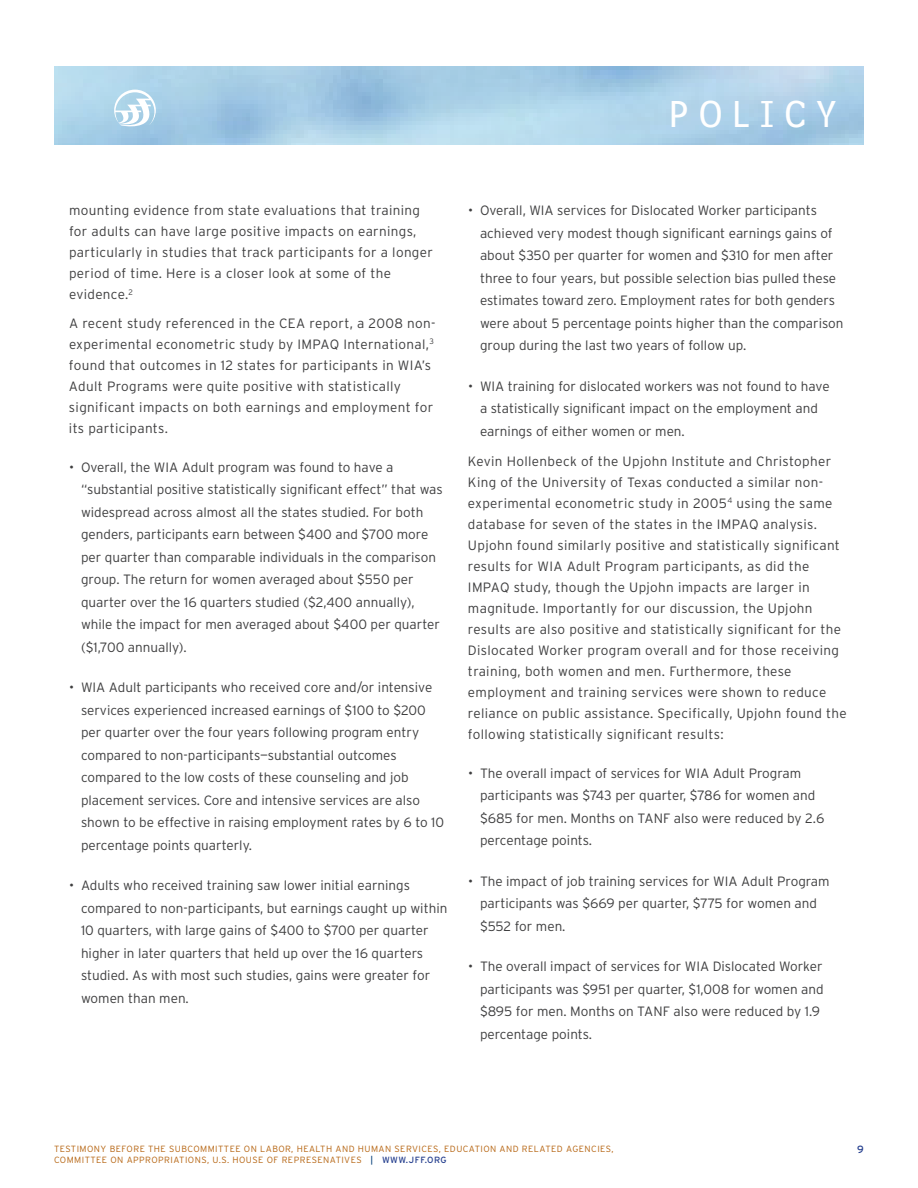
<style>
.page{position:relative;width:918px;height:1188px;background:#fff}
.page>*{position:absolute;margin:0;border:0;box-sizing:border-box;transform-origin:0 0}
.t1{font:39px "Bell Centennial Sub Caption";letter-spacing:.25em;color:#fff}
.bullets1{font:300 13.5px/22.5px "Interstate";color:#3e3e3f}
.copy{font:300 13.5px/21px "Interstate";letter-spacing:.025em;color:#3e3e3f}
.t2{font:10.5px "Interstate";color:#253f8e}
.t3{font:300 9px/10.8px "Interstate";letter-spacing:.05em;color:#b66512}
.s1{font-weight:400;color:#003d78}
.s2{font-weight:400;color:#253f8e}
</style>
<div class="page">
<svg style="left:114px;top:90px;width:42px;height:38px"></svg>
<h1 class="t1" style="left:669px;top:91px;width:169px">POLICY</h1>
<p class="copy" style="left:69px;top:200px;width:366px">mounting evidence from state evaluations that training for adults can have large positive impacts on earnings, particularly in studies that track participants for a longer period of time. Here is a closer look at some of the evidence.<sup>2</sup></p>
<p class="copy" style="left:69px;top:312px;width:368px">A recent study referenced in the CEA report, a 2008 non&shy;experimental econometric study by IMPAQ International,<sup>3 </sup>found that outcomes in 12 states for participants in WIA’s Adult Programs were quite positive with statistically significant impacts on both earnings and employment for its participants.</p>
<p class="bullets1" style="left:81px;top:455px;width:363px;text-indent:-12px">• Overall, the WIA Adult program was found to have a “substantial positive statistically significant effect” that was widespread across almost all the states studied. For both genders, participants earn between $400 and $700 more per quarter than comparable individuals in the comparison group. The return for women averaged about $550 per quarter over the 16 quarters studied ($2,400 annually), while the impact for men averaged about $400 per quarter ($1,700 annually).</p>
<p class="bullets1" style="left:81px;top:676px;width:365px;text-indent:-12px">• WIA Adult participants who received core and/or intensive services experienced increased earnings of $100 to $200 per quarter over the four years following program entry compared to non-participants—substantial outcomes compared to the low costs of these counseling and job placement services. Core and intensive services are also shown to be effective in raising employment rates by 6 to 10 percentage points quarterly.</p>
<p class="bullets1" style="left:81px;top:874px;width:368px;text-indent:-12px">• Adults who received training saw lower initial earnings compared to non-participants, but earnings caught up within 10 quarters, with large gains of $400 to $700 per quarter higher in later quarters that held up over the 16 quarters studied. As with most such studies, gains were greater for women than men.</p>
<p class="bullets1" style="left:480px;top:199px;width:365px;text-indent:-12px">• Overall, WIA services for Dislocated Worker participants achieved very modest though significant earnings gains of about $350 per quarter for women and $310 for men after three to four years, but possible selection bias pulled these estimates toward zero. Employment rates for both genders were about 5 percentage points higher than the comparison group during the last two years of follow up.</p>
<p class="bullets1" style="left:480px;top:374px;width:351px;text-indent:-12px">• WIA training for dislocated workers was not found to have a statistically significant impact on the employment and earnings of either women or men.</p>
<p class="copy" style="left:468px;top:450px;width:380px">Kevin Hollenbeck of the Upjohn Institute and Christopher King of the University of Texas conducted a similar non&shy;experimental econometric study in 2005<sup>4</sup> using the same database for seven of the states in the IMPAQ analysis.<br>Upjohn found similarly positive and statistically significant results for WIA Adult Program participants, as did the IMPAQ study, though the Upjohn impacts are larger in magnitude. Importantly for our discussion, the Upjohn results are also positive and statistically significant for the Dislocated Worker program overall and for those receiving training, both women and men. Furthermore, these employment and training services were shown to reduce reliance on public assistance. Specifically, Upjohn found the following statistically significant results:</p>
<p class="bullets1" style="left:480px;top:761px;width:346px;text-indent:-12px">• The overall impact of services for WIA Adult Program participants was $743 per quarter, $786 for women and $685 for men. Months on TANF also were reduced by 2.6 percentage points.</p>
<p class="bullets1" style="left:480px;top:869px;width:351px;text-indent:-12px">• The impact of job training services for WIA Adult Program participants was $669 per quarter, $775 for women and $552 for men.</p>
<p class="bullets1" style="left:480px;top:955px;width:345px;text-indent:-12px">• The overall impact of services for WIA Dislocated Worker participants was $951 per quarter, $1,008 for women and $895 for men. Months on TANF also were reduced by 1.9 percentage points.</p>
<p class="t3" style="left:54px;top:1143px;width:561px">TESTIMONY BEFORE THE SUBCOMMITTEE ON LABOR, HEALTH AND HUMAN SERVICES, EDUCATION AND RELATED AGENCIES,<br>COMMITTEE ON APPROPRIATIONS, U.S. HOUSE OF REPRESENATIVES <span class="s1">|</span> <span class="s2">WWW.JFF.ORG</span></p>
<p class="t2" style="left:857px;top:1143px;width:8px">9</p>
</div>
